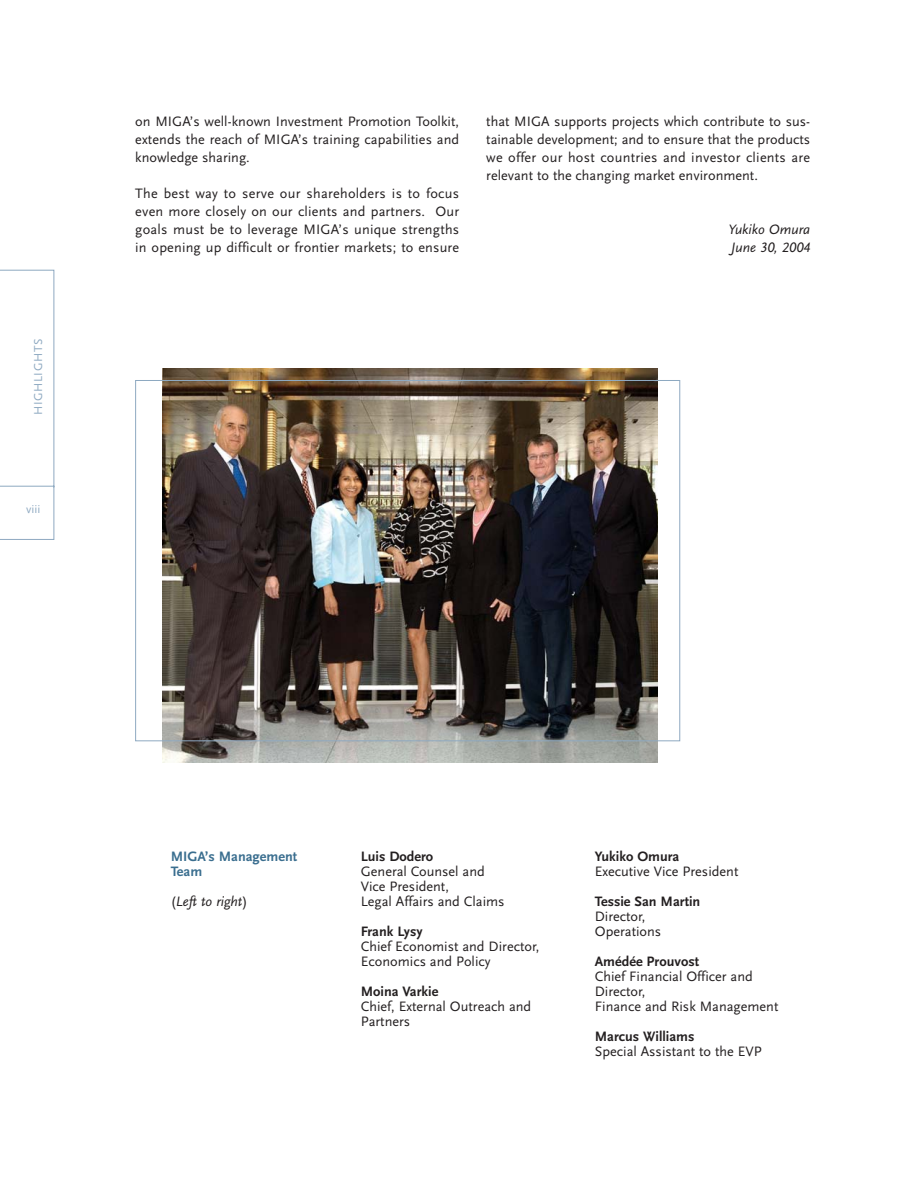
<style>
.page{position:relative;width:918px;height:1188px;background:#fff}
.page>*{position:absolute;margin:0;border:0;box-sizing:border-box;transform-origin:0 0}
.t1{font:14.25px/18px "Scala Sans LF";color:#231f20}
.t2{font:700 14.25px "Scala Sans LF";color:#231f20}
.t3{font:italic 14.25px/18px "Scala Sans LF";color:#231f20}
.t4{font:700 14.25px/15px "Scala Sans LF";color:#3a6e8f}
.t5{font:12px "Scala Sans LF";letter-spacing:.05em;color:#8ea9c1}
.s1{font-style:normal}
</style>
<div class="page">
<svg style="left:0;top:269px;width:55px;height:271px"></svg>
<img style="left:162px;top:369px;width:495px;height:393px">
<p class="t5" style="left:34px;top:415px;width:78px;rotate:-90deg">HIGHLIGHTS</p>
<p class="t5" style="left:26px;top:505px;width:16px">viii</p>
<p class="t1" style="left:135px;top:113px;width:326px;text-align:justify">on MIGA’s well-known Investment Promotion Toolkit, extends the reach of MIGA’s training capabilities and knowledge sharing.</p>
<p class="t1" style="left:135px;top:185px;width:325px;text-align:justify">The best way to serve our shareholders is to focus even more closely on our clients and partners. Our goals must be to leverage MIGA’s unique strengths in opening up difficult or frontier markets; to ensure</p>
<p class="t1" style="left:486px;top:113px;width:325px;text-align:justify">that MIGA supports projects which contribute to sus&shy;tainable development; and to ensure that the products we offer our host countries and investor clients are relevant to the changing market environment.</p>
<p class="t3" style="left:728px;top:221px;width:83px">Yukiko Omura<br>June 30, 2004</p>
<p class="t4" style="left:171px;top:850px;width:128px">MIGA’s Management<br>Team</p>
<p class="t3" style="left:171px;top:893px;width:78px"><span class="s1">(</span>Left to right<span class="s1">)</span></p>
<p class="t2" style="left:361px;top:851px;width:74px">Luis Dodero</p>
<p class="t1" style="left:361px;top:865px;width:145px;line-height:15px">General Counsel and<br>Vice President,<br>Legal Affairs and Claims</p>
<p class="t2" style="left:361px;top:926px;width:63px">Frank Lysy</p>
<p class="t1" style="left:361px;top:940px;width:180px;line-height:15px">Chief Economist and Director,<br>Economics and Policy</p>
<p class="t2" style="left:361px;top:986px;width:79px">Moina Varkie</p>
<p class="t1" style="left:361px;top:1000px;width:172px;line-height:15px">Chief, External Outreach and<br>Partners</p>
<p class="t2" style="left:595px;top:851px;width:86px">Yukiko Omura</p>
<p class="t1" style="left:595px;top:864px;width:145px">Executive Vice President</p>
<p class="t2" style="left:595px;top:896px;width:107px">Tessie San Martin</p>
<p class="t1" style="left:595px;top:910px;width:68px;line-height:15px">Director,<br>Operations</p>
<p class="t2" style="left:595px;top:956px;width:106px">Amédée Prouvost</p>
<p class="t1" style="left:595px;top:970px;width:185px;line-height:15px">Chief Financial Officer and<br>Director,<br>Finance and Risk Management</p>
<p class="t2" style="left:595px;top:1031px;width:101px">Marcus Williams</p>
<p class="t1" style="left:595px;top:1044px;width:168px">Special Assistant to the EVP</p>
</div>
